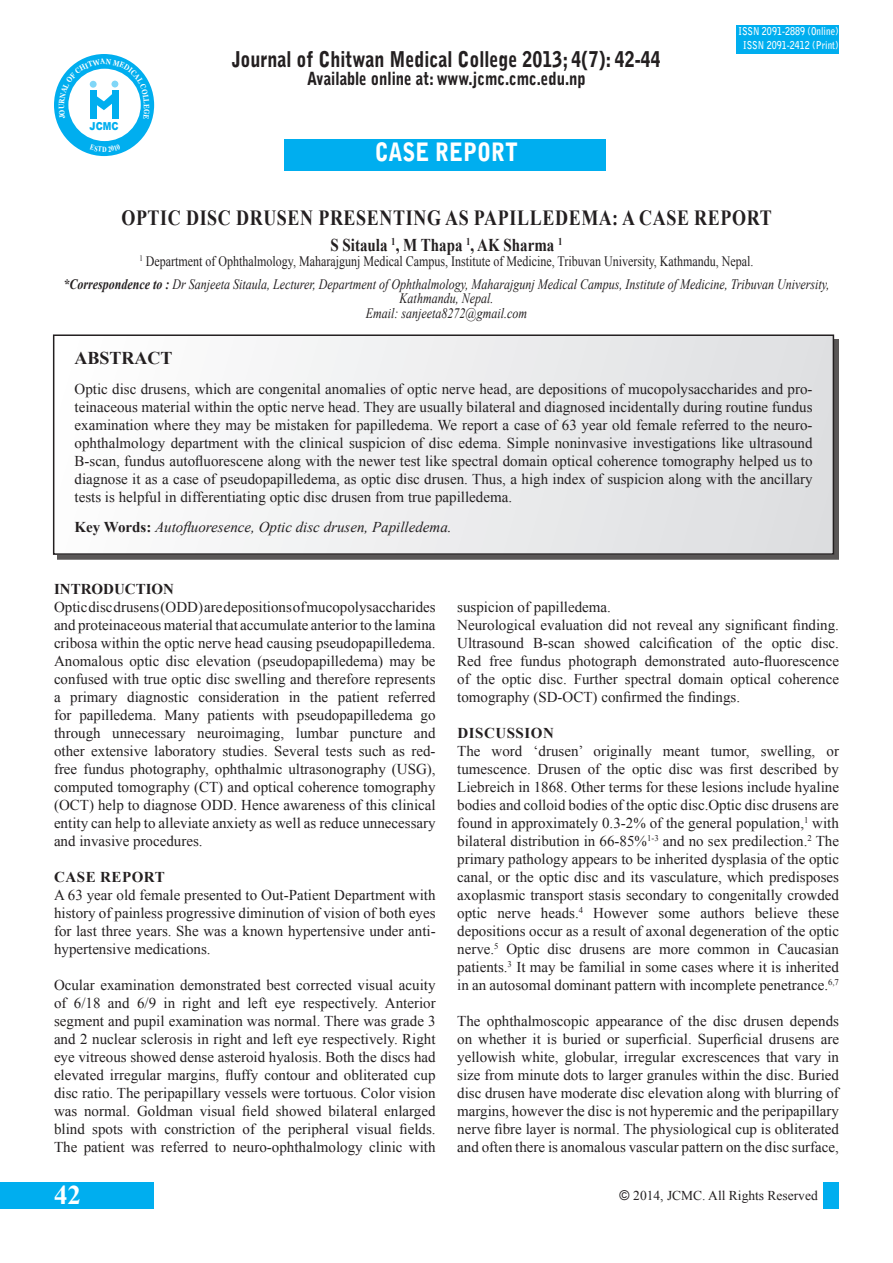
<style>
.page{position:relative;width:893px;height:1263px;background:#fff}
.page>*{position:absolute;margin:0;border:0;box-sizing:border-box;transform-origin:0 0}
.t1{font:700 27px "Times New Roman";color:#fff}
.t2{font:900 25.2px "Bell Gothic Std";color:#fff;scale:.83 1}
.t3{font:700 21.6px "Times New Roman";letter-spacing:.035em;color:#231f20;scale:.83 1}
.t4{font:900 21.6px "Bell Gothic Std";color:#231f20;scale:.83 1}
.t5{font:900 18px "Bell Gothic Std";color:#231f20;scale:.83 1}
.Head_6{font:700 18px "Times New Roman";color:#231f20;scale:.83 1}
.Head_6-2{font:700 18px "Times New Roman";color:#231f20}
.Body_2{font:15px/18px "Times New Roman";color:#231f20;text-align:justify}
.Body_2-2{font:italic 15px "Times New Roman";color:#231f20}
.t6{font:700 15px "Times New Roman";letter-spacing:.035em;color:#231f20}
.t7{font:700 15px "Times New Roman";color:#231f20}
.t8{font:italic 14.4px/14.4px "Times New Roman";color:#231f20;text-align:center;scale:.83 1}
.t9{font:14.4px "Times New Roman";color:#231f20;scale:.83 1}
.t10{font:13.5px "Times New Roman";color:#231f20}
.t11{font:900 10.95px "Arial";color:#00aeef;scale:.83 1}
.t12{font:700 10.8px/13.5px "Bell Gothic Std";color:#fff;text-align:center;scale:.83 1}
.t13{font:700 7.8px "Georgia";color:#fff;scale:.83 1}
.t14{font:700 7.8px "Times New Roman";color:#fff;scale:.83 1}
.s1{font-weight:700}
.s2{font-weight:700;font-style:normal}
.s3{font-family:"Arial"}
</style>
<div class="page">
<div style="left:824px;top:1182px;width:15px;height:27px;background:#00aeef"></div>
<div style="left:0;top:1182px;width:153px;height:27px;background:#00aeef"></div>
<div style="left:57px;top:339px;width:782px;height:220px;background:#5a5757"></div>
<div style="left:54px;top:335px;width:779px;height:219px;background:linear-gradient(to right,#fefefe,#dddee0)"></div>
<div style="left:53px;top:334px;width:781px;height:221px;border:2px solid #231f20"></div>
<div style="left:285px;top:139px;width:321px;height:31px;background:#00aeef"></div>
<div style="left:736px;top:25px;width:103px;height:29px;background:#00aeef"></div>
<div style="left:54px;top:54px;width:100px;height:102px;background:#00aeef;border-radius:50%"></div>
<div style="left:68px;top:69px;width:73px;height:72px;background:#fff;border-radius:50%"></div>
<svg style="left:59px;top:58px;width:91px;height:61px"></svg>
<p class="t13" style="left:57px;top:109px;width:8px;rotate:-90deg">U</p>
<p class="t11" style="left:90px;top:118px;width:36px">JCMC</p>
<p class="t14" style="left:102px;top:144px;width:7px">D</p>
<p class="t4" style="left:232px;top:47px;width:518px">Journal of Chitwan Medical College 2013; 4(7): 42-44</p>
<p class="t5" style="left:307px;top:69px;width:337px">Available online at: www.jcmc.cmc.edu.np</p>
<p class="t2" style="left:375px;top:137px;width:174px">CASE REPORT</p>
<p class="t12" style="left:738px;top:25px;width:122px">ISSN 2091-2889 (Online)<br>ISSN 2091-2412 (Print)</p>
<p class="t3" style="left:121px;top:202px;width:785px">OPTIC DISC DRUSEN PRESENTING AS PAPILLEDEMA: A CASE REPORT</p>
<p class="Head_6" style="left:330px;top:232px;width:281px">S Sitaula <sup>1</sup>, M Thapa <sup>1</sup>, AK Sharma <sup>1</sup></p>
<p class="t9" style="left:139px;top:251px;width:741px"><sup>1</sup> Department of Ophthalmology, Maharajgunj Medical Campus, Institute of Medicine, Tribuvan University, Kathmandu, Nepal.</p>
<p class="t8" style="left:64px;top:276px;width:924px"><span class="s1">*Correspondence to :</span> Dr Sanjeeta Sitaula, Lecturer, Department of Ophthalmology, Maharajgunj Medical Campus, Institute of Medicine, Tribuvan University,<br>Kathmandu, Nepal.<br>Email: sanjeeta8272@gmail.com</p>
<p class="Head_6-2" style="left:75px;top:345px;width:100px">ABSTRACT</p>
<p class="Body_2" style="left:75px;top:379px;width:740px">Optic disc drusens, which are congenital anomalies of optic nerve head, are depositions of mucopolysaccharides and pro&shy;teinaceous material within the optic nerve head. They are usually bilateral and diagnosed incidentally during routine fundus examination where they may be mistaken for papilledema. We report a case of 63 year old female referred to the neuro&shy;ophthalmology department with the clinical suspicion of disc edema. Simple noninvasive investigations like ultrasound B-scan, fundus autofluorescene along with the newer test like spectral domain optical coherence tomography helped us to diagnose it as a case of pseudopapilledema, as optic disc drusen. Thus, a high index of suspicion along with the ancillary tests is helpful in differentiating optic disc drusen from true papilledema.</p>
<p class="Body_2-2" style="left:75px;top:516px;width:379px"><span class="s2">Key Words:</span> Autofluoresence, Optic disc drusen, Papilledema.</p>
<p class="t7" style="left:54px;top:578px;width:121px">INTRODUCTION</p>
<p class="Body_2" style="left:54px;top:598px;width:383px">Optic disc drusens (ODD) are depositions of mucopolysaccharides and proteinaceous material that accumulate anterior to the lamina cribosa within the optic nerve head causing pseudopapilledema.<br>Anomalous optic disc elevation (pseudopapilledema) may be confused with true optic disc swelling and therefore represents a primary diagnostic consideration in the patient referred for papilledema. Many patients with pseudopapilledema go through unnecessary neuroimaging, lumbar puncture and other extensive laboratory studies. Several tests such as red&shy;free fundus photography, ophthalmic ultrasonography (USG), computed tomography (CT) and optical coherence tomography (OCT) help to diagnose ODD. Hence awareness of this clinical entity can help to alleviate anxiety as well as reduce unnecessary and invasive procedures.</p>
<p class="t6" style="left:54px;top:866px;width:112px">CASE REPORT</p>
<p class="Body_2" style="left:54px;top:886px;width:383px">A 63 year old female presented to Out-Patient Department with history of painless progressive diminution of vision of both eyes for last three years. She was a known hypertensive under anti&shy;hypertensive medications.</p>
<p class="Body_2" style="left:54px;top:976px;width:383px">Ocular examination demonstrated best corrected visual acuity of 6/18 and 6/9 in right and left eye respectively. Anterior segment and pupil examination was normal. There was grade 3 and 2 nuclear sclerosis in right and left eye respectively. Right eye vitreous showed dense asteroid hyalosis. Both the discs had elevated irregular margins, fluffy contour and obliterated cup disc ratio. The peripapillary vessels were tortuous. Color vision was normal. Goldman visual field showed bilateral enlarged blind spots with constriction of the peripheral visual fields.<br>The patient was referred to neuro-ophthalmology clinic with</p>
<p class="Body_2" style="left:457px;top:598px;width:155px">suspicion of papilledema.</p>
<p class="Body_2" style="left:457px;top:616px;width:383px">Neurological evaluation did not reveal any significant finding.<br>Ultrasound B-scan showed calcification of the optic disc.<br>Red free fundus photograph demonstrated auto-fluorescence of the optic disc. Further spectral domain optical coherence tomography (SD-OCT) confirmed the findings.</p>
<p class="t6" style="left:457px;top:722px;width:98px">DISCUSSION</p>
<p class="Body_2" style="left:457px;top:742px;width:383px">The word ‘drusen’ originally meant tumor, swelling, or tumescence. Drusen of the optic disc was first described by Liebreich in 1868. Other terms for these lesions include hyaline bodies and colloid bodies of the optic disc.Optic disc drusens are found in approximately 0.3-2% of the general population,<sup>1</sup> with bilateral distribution in 66-85%<sup>1-3</sup> and no sex predilection.<sup>2</sup> The primary pathology appears to be inherited dysplasia of the optic canal, or the optic disc and its vasculature, which predisposes axoplasmic transport stasis secondary to congenitally crowded optic nerve heads.<sup>4</sup> However some authors believe these depositions occur as a result of axonal degeneration of the optic nerve.<sup>5</sup> Optic disc drusens are more common in Caucasian patients.<sup>3</sup> It may be familial in some cases where it is inherited in an autosomal dominant pattern with incomplete penetrance.<sup>6,7</sup></p>
<p class="Body_2" style="left:457px;top:1012px;width:383px">The ophthalmoscopic appearance of the disc drusen depends on whether it is buried or superficial. Superficial drusens are yellowish white, globular, irregular excrescences that vary in size from minute dots to larger granules within the disc. Buried disc drusen have moderate disc elevation along with blurring of margins, however the disc is not hyperemic and the peripapillary nerve fibre layer is normal. The physiological cup is obliterated and often there is anomalous vascular pattern on the disc surface,</p>
<p class="t1" style="left:54px;top:1175px;width:28px">42</p>
<p class="t10" style="left:620px;top:1186px;width:200px"><span class="s3">©</span> 2014, JCMC. All Rights Reserved</p>
</div>
